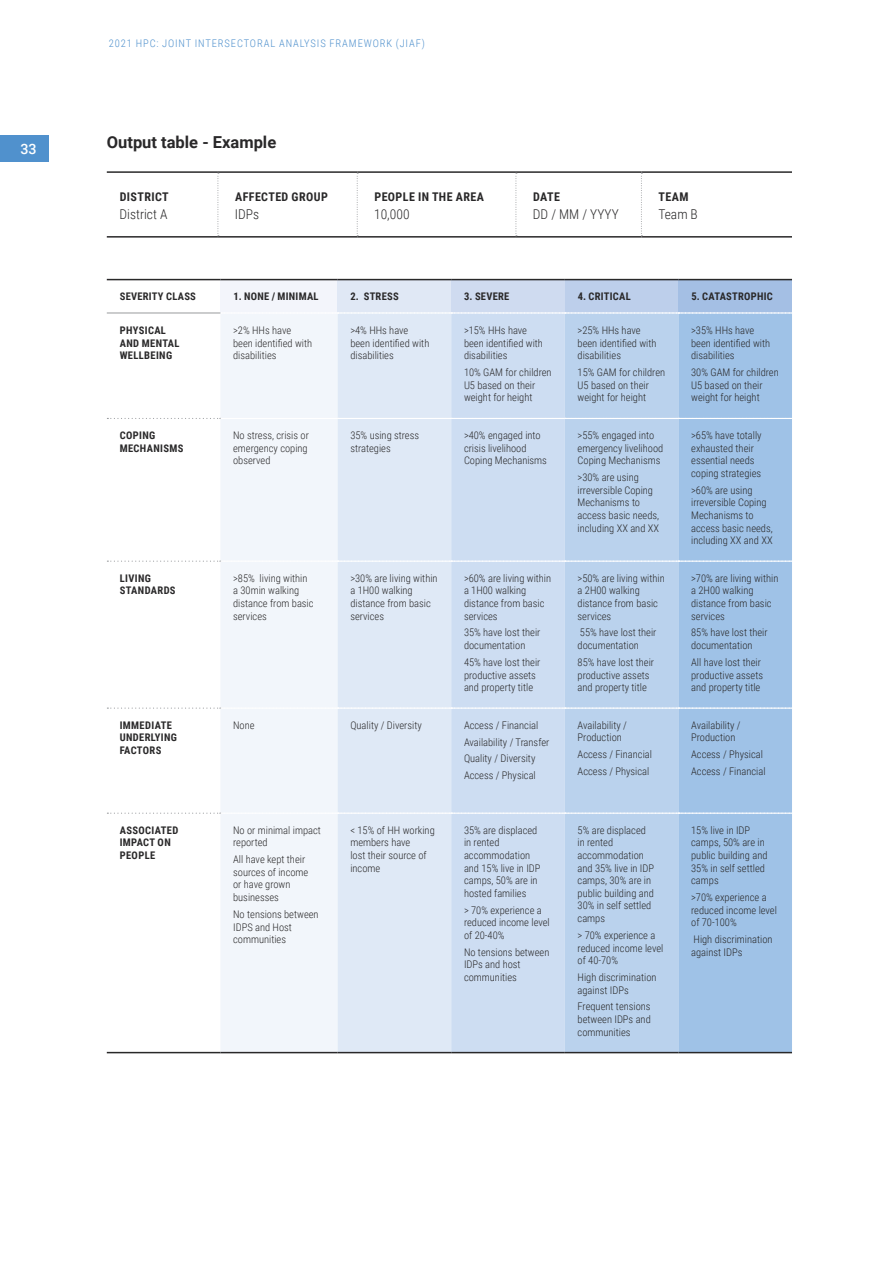
<style>
.page{position:relative;width:893px;height:1263px;background:#fff}
.page>*{position:absolute;margin:0;border:0;box-sizing:border-box;transform-origin:0 0}
.t1{font:700 16.5px "Roboto";color:#292829}
.t2{font:500 14.25px "Roboto";color:#fff}
.t3{font:300 13.5px "Roboto Condensed";color:#292829}
.t4{font:700 12px "Roboto Condensed";letter-spacing:.035em;color:#292829}
.t5{font:300 10.5px/12.6px "Roboto Condensed";color:#292829}
.t6{font:700 10.5px/12.6px "Roboto Condensed";letter-spacing:.035em;color:#292829}
.t7{font:300 10.5px "Roboto Condensed";letter-spacing:.085em;color:#5091cd}
</style>
<div class="page">
<div style="left:0;top:135px;width:49px;height:26px;background:#5091cd"></div>
<hr style="left:107px;top:171px;width:111px;height:2px;background:#292829">
<hr style="left:218px;top:171px;width:139px;height:2px;background:#292829">
<hr style="left:357px;top:171px;width:159px;height:2px;background:#292829">
<hr style="left:516px;top:171px;width:125px;height:2px;background:#292829">
<hr style="left:641px;top:171px;width:151px;height:2px;background:#292829">
<hr style="left:107px;top:236px;width:111px;height:2px;background:#292829">
<hr style="left:218px;top:236px;width:139px;height:2px;background:#292829">
<hr style="left:357px;top:236px;width:159px;height:2px;background:#292829">
<hr style="left:516px;top:236px;width:125px;height:2px;background:#292829">
<hr style="left:641px;top:236px;width:151px;height:2px;background:#292829">
<svg style="left:218px;top:173px;width:1px;height:63px"></svg>
<svg style="left:357px;top:173px;width:1px;height:63px"></svg>
<svg style="left:516px;top:173px;width:1px;height:63px"></svg>
<svg style="left:641px;top:173px;width:1px;height:63px"></svg>
<div style="left:220px;top:280px;width:118px;height:33px;background:#f3f5fb"></div>
<div style="left:338px;top:280px;width:113px;height:33px;background:#e0e8f5"></div>
<div style="left:451px;top:280px;width:114px;height:33px;background:#cfdbf0"></div>
<div style="left:565px;top:280px;width:113px;height:33px;background:#bdcfeb"></div>
<div style="left:678px;top:280px;width:114px;height:33px;background:#a4bfe4"></div>
<div style="left:220px;top:313px;width:118px;height:739px;background:#f2f6fb"></div>
<div style="left:338px;top:314px;width:113px;height:738px;background:#dfe9f6"></div>
<div style="left:451px;top:314px;width:114px;height:738px;background:#cdddf2"></div>
<div style="left:565px;top:314px;width:113px;height:738px;background:#bad2ed"></div>
<div style="left:678px;top:314px;width:114px;height:738px;background:#9fc2e7"></div>
<hr style="left:107px;top:279px;width:113px;height:1px;background:#292829">
<hr style="left:220px;top:279px;width:118px;height:1px;background:#292829">
<hr style="left:338px;top:279px;width:113px;height:1px;background:#292829">
<hr style="left:451px;top:279px;width:114px;height:1px;background:#292829">
<hr style="left:565px;top:279px;width:113px;height:1px;background:#292829">
<hr style="left:678px;top:279px;width:114px;height:1px;background:#292829">
<svg style="left:221px;top:312px;width:571px;height:2px"></svg>
<svg style="left:107px;top:418px;width:685px;height:1px"></svg>
<svg style="left:107px;top:561px;width:685px;height:1px"></svg>
<svg style="left:107px;top:707px;width:685px;height:2px"></svg>
<svg style="left:107px;top:813px;width:685px;height:1px"></svg>
<hr style="left:107px;top:1052px;width:113px;height:1px;background:#292829">
<hr style="left:220px;top:1052px;width:118px;height:1px;background:#292829">
<hr style="left:338px;top:1052px;width:113px;height:1px;background:#292829">
<hr style="left:451px;top:1052px;width:114px;height:1px;background:#292829">
<hr style="left:565px;top:1052px;width:113px;height:1px;background:#292829">
<hr style="left:678px;top:1052px;width:114px;height:1px;background:#292829">
<hr style="left:107px;top:313px;width:113px;height:1px;background:#989a9d">
<h2 class="t2" style="left:20px;top:139px;width:18px">33</h2>
<p class="t7" style="left:109px;top:36px;width:317px">2021 HPC: JOINT INTERSECTORAL ANALYSIS FRAMEWORK (JIAF)</p>
<h1 class="t1" style="left:107px;top:130px;width:171px">Output table - Example</h1>
<p class="t4" style="left:120px;top:188px;width:51px">DISTRICT</p>
<p class="t3" style="left:120px;top:204px;width:49px">District A</p>
<p class="t4" style="left:235px;top:188px;width:94px">AFFECTED GROUP</p>
<p class="t3" style="left:235px;top:204px;width:26px">IDPs</p>
<p class="t4" style="left:374px;top:188px;width:111px">PEOPLE IN THE AREA</p>
<p class="t3" style="left:374px;top:204px;width:37px">10,000</p>
<p class="t4" style="left:533px;top:188px;width:28px">DATE</p>
<p class="t3" style="left:533px;top:204px;width:87px">DD / MM / YYYY</p>
<p class="t4" style="left:659px;top:188px;width:31px">TEAM</p>
<p class="t3" style="left:658px;top:204px;width:41px">Team B</p>
<p class="t6" style="left:120px;top:290px;width:78px">SEVERITY CLASS</p>
<p class="t6" style="left:233px;top:290px;width:87px">1. NONE / MINIMAL</p>
<p class="t6" style="left:351px;top:290px;width:50px">2. STRESS</p>
<p class="t6" style="left:464px;top:290px;width:47px">3. SEVERE</p>
<p class="t6" style="left:578px;top:290px;width:55px">4. CRITICAL</p>
<p class="t6" style="left:691px;top:290px;width:83px">5. CATASTROPHIC</p>
<p class="t6" style="left:120px;top:324px;width:61px">PHYSICAL<br>AND MENTAL<br>WELLBEING</p>
<p class="t5" style="left:233px;top:324px;width:80px">&gt;2% HHs have been identified with disabilities</p>
<p class="t5" style="left:350px;top:324px;width:80px">&gt;4% HHs have been identified with disabilities</p>
<p class="t5" style="left:464px;top:324px;width:80px">&gt;15% HHs have been identified with disabilities</p>
<p class="t5" style="left:464px;top:366px;width:89px">10% GAM for children<br>U5 based on their weight for height</p>
<p class="t5" style="left:578px;top:324px;width:80px">&gt;25% HHs have been identified with disabilities</p>
<p class="t5" style="left:578px;top:366px;width:89px">15% GAM for children<br>U5 based on their weight for height</p>
<p class="t5" style="left:691px;top:324px;width:80px">&gt;35% HHs have been identified with disabilities</p>
<p class="t5" style="left:691px;top:366px;width:89px">30% GAM for children<br>U5 based on their weight for height</p>
<p class="t6" style="left:120px;top:429px;width:65px">COPING<br>MECHANISMS</p>
<p class="t5" style="left:233px;top:429px;width:77px;text-align:justify">No stress, crisis or emergency coping observed</p>
<p class="t5" style="left:350px;top:429px;width:70px">35% using stress strategies</p>
<p class="t5" style="left:464px;top:429px;width:84px">&gt;40% engaged into crisis livelihood<br>Coping Mechanisms</p>
<p class="t5" style="left:578px;top:429px;width:87px">&gt;55% engaged into emergency livelihood<br>Coping Mechanisms</p>
<p class="t5" style="left:578px;top:471px;width:83px">&gt;30% are using irreversible Coping<br>Mechanisms to access basic needs, including XX and XX</p>
<p class="t6" style="left:120px;top:571px;width:57px">LIVING<br>STANDARDS</p>
<p class="t5" style="left:233px;top:571px;width:82px">&gt;85% living within a 30min walking distance from basic services</p>
<p class="t5" style="left:350px;top:571px;width:89px">&gt;30% are living within a 1H00 walking distance from basic services</p>
<p class="t5" style="left:464px;top:571px;width:89px">&gt;60% are living within a 1H00 walking distance from basic services</p>
<p class="t5" style="left:464px;top:626px;width:78px">35% have lost their documentation</p>
<p class="t5" style="left:464px;top:655px;width:78px">45% have lost their productive assets and property title</p>
<p class="t5" style="left:578px;top:571px;width:89px">&gt;50% are living within a 2H00 walking distance from basic services</p>
<p class="t5" style="left:578px;top:626px;width:80px">55% have lost their documentation</p>
<p class="t5" style="left:578px;top:655px;width:78px">85% have lost their productive assets and property title</p>
<p class="t6" style="left:120px;top:718px;width:59px">IMMEDIATE<br>UNDERLYING<br>FACTORS</p>
<p class="t5" style="left:233px;top:718px;width:23px">None</p>
<p class="t5" style="left:350px;top:718px;width:73px">Quality / Diversity</p>
<p class="t5" style="left:464px;top:716px;width:87px;line-height:16.8px">Access / Financial<br>Availability / Transfer<br>Quality / Diversity<br>Access / Physical</p>
<p class="t5" style="left:578px;top:718px;width:51px">Availability /<br>Production</p>
<p class="t5" style="left:578px;top:746px;width:76px;line-height:16.8px">Access / Financial<br>Access / Physical</p>
<p class="t6" style="left:120px;top:823px;width:60px">ASSOCIATED<br>IMPACT ON<br>PEOPLE</p>
<p class="t5" style="left:233px;top:823px;width:89px">No or minimal impact reported</p>
<p class="t5" style="left:233px;top:853px;width:77px">All have kept their sources of income or have grown businesses</p>
<p class="t5" style="left:233px;top:907px;width:87px">No tensions between<br>IDPS and Host communities</p>
<p class="t5" style="left:350px;top:823px;width:86px">&lt; 15% of HH working members have<br>lost their source of income</p>
<p class="t5" style="left:464px;top:823px;width:78px">35% are displaced in rented accommodation and 15% live in IDP camps, 50% are in hosted families</p>
<p class="t5" style="left:464px;top:903px;width:87px">&gt; 70% experience a reduced income level of 20-40%</p>
<p class="t5" style="left:464px;top:945px;width:87px">No tensions between<br>IDPs and host communities</p>
<p class="t5" style="left:578px;top:823px;width:78px">5% are displaced in rented accommodation and 35% live in IDP camps, 30% are in public building and<br>30% in self settled camps</p>
<p class="t5" style="left:578px;top:928px;width:87px">&gt; 70% experience a reduced income level of 40-70%</p>
<p class="t5" style="left:578px;top:970px;width:80px">High discrimination against IDPs</p>
<p class="t5" style="left:578px;top:1000px;width:75px;text-align:justify">Frequent tensions between IDPs and communities</p>
<p class="t5" style="left:691px;top:429px;width:72px">&gt;65% have totally exhausted their essential needs coping strategies</p>
<p class="t5" style="left:691px;top:483px;width:83px">&gt;60% are using irreversible Coping<br>Mechanisms to access basic needs, including XX and XX</p>
<p class="t5" style="left:691px;top:571px;width:89px">&gt;70% are living within a 2H00 walking distance from basic services</p>
<p class="t5" style="left:691px;top:626px;width:78px">85% have lost their documentation</p>
<p class="t5" style="left:691px;top:655px;width:73px">All have lost their productive assets and property title</p>
<p class="t5" style="left:691px;top:718px;width:51px">Availability /<br>Production</p>
<p class="t5" style="left:691px;top:746px;width:76px;line-height:16.8px">Access / Physical<br>Access / Financial</p>
<p class="t5" style="left:691px;top:823px;width:78px">15% live in IDP camps, 50% are in public building and<br>35% in self settled camps</p>
<p class="t5" style="left:691px;top:891px;width:87px">&gt;70% experience a reduced income level of 70-100%</p>
<p class="t5" style="left:691px;top:933px;width:83px">High discrimination against IDPs</p>
</div>
